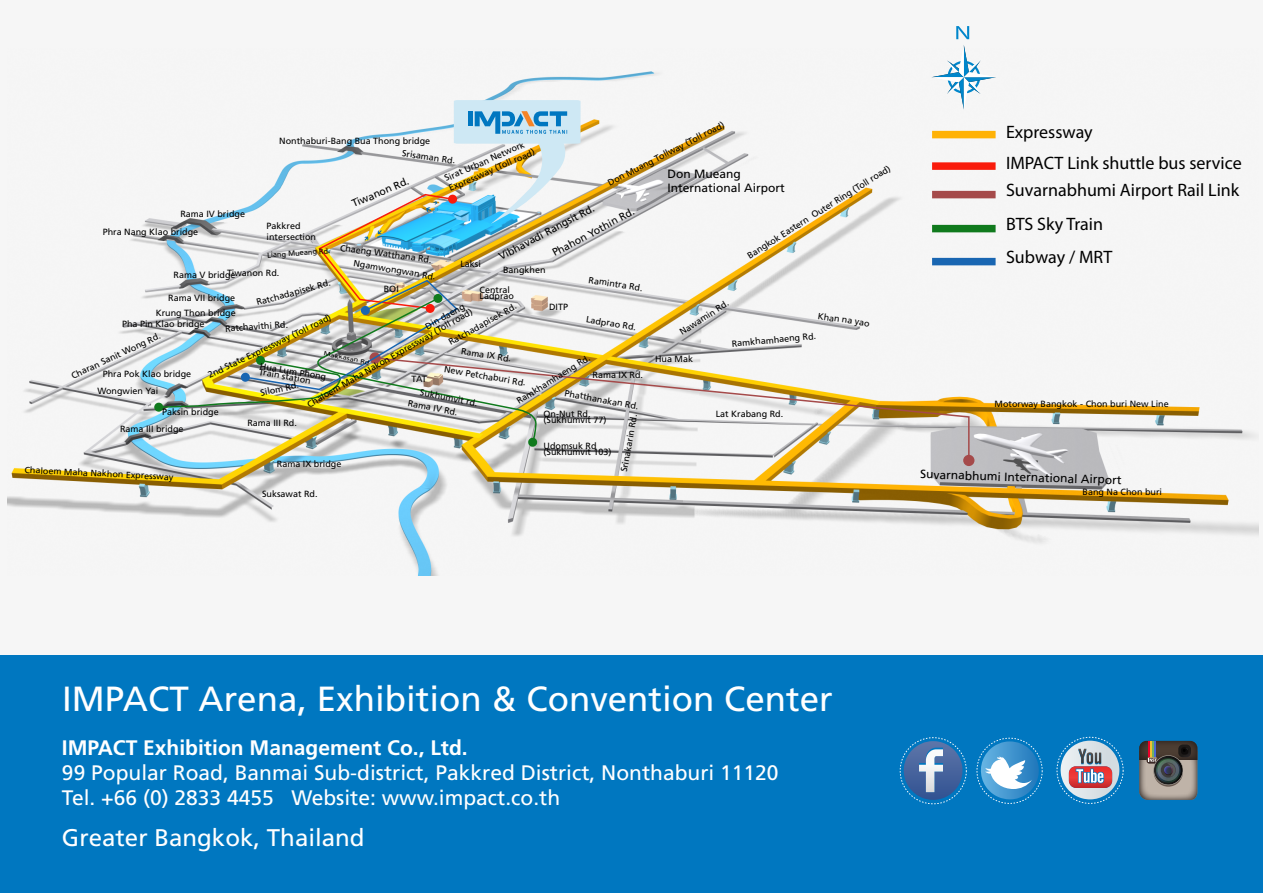
<style>
.page{position:relative;width:1263px;height:893px;background:#f6f6f6}
.page>*{position:absolute;margin:0;border:0;box-sizing:border-box;transform-origin:0 0}
.t1{font:34.95px "Frutiger LT Std";color:#fff}
.t2{font:24.15px "Frutiger LT Std";color:#fff}
.t3{font:21px/25.2px "Frutiger LT Std";color:#fff}
.t4{font:700 21px "Frutiger LT Std";color:#fff}
.t5{font:18px/33.5px "Myriad Pro";color:#000}
.t6{font:12px/14.4px "Frutiger LT Std";color:#000}
.t7{font:10.5px "Frutiger LT Std";color:#000}
.t8{font:9px/10.8px "Frutiger LT Std";color:#000}
.t9{font:7.35px "Frutiger LT Std";color:#000}
.t10{font:6px "Frutiger LT Std";color:#000;scale:1.24 1}
</style>
<div class="page">
<img style="left:7px;top:71px;width:1251px;height:504px">
<div style="left:0;top:655px;width:1263px;height:238px;background:#0077c0"></div>
<svg style="left:900px;top:737px;width:67px;height:67px"></svg>
<svg style="left:1056px;top:737px;width:67px;height:67px"></svg>
<svg style="left:976px;top:738px;width:67px;height:66px"></svg>
<svg style="left:1139px;top:741px;width:58px;height:59px;background:#756e68"></svg>
<svg style="left:373px;top:356px;width:597px;height:106px"></svg>
<div style="left:963px;top:455px;width:11px;height:11px;background:#a54a4a;border-radius:50%"></div>
<div style="left:154px;top:403px;width:9px;height:9px;background:#107a1d;border-radius:50%"></div>
<div style="left:932px;top:162px;width:63px;height:8px;background:#f91b0b"></div>
<div style="left:932px;top:191px;width:63px;height:7px;background:#a54a4a"></div>
<div style="left:932px;top:131px;width:63px;height:7px;background:#ffb206"></div>
<div style="left:932px;top:225px;width:63px;height:7px;background:#107a1d"></div>
<div style="left:932px;top:258px;width:63px;height:7px;background:#1966b2"></div>
<svg style="left:956px;top:26px;width:13px;height:13px"></svg>
<svg style="left:931px;top:45px;width:65px;height:64px"></svg>
<svg style="left:157px;top:100px;width:423px;height:347px"></svg>
<p class="t8" style="left:606px;top:178px;width:131px;rotate:-27deg">Don Muang Tollway (Toll road)</p>
<p class="t8" style="left:279px;top:135px;width:153px">Nonthaburi-Bang Bua Thong bridge</p>
<p class="t8" style="left:443px;top:174px;width:94px;rotate:-24deg">Sirat Urban Network<br>Expressway (Toll road)</p>
<p class="t8" style="left:403px;top:148px;width:55px;rotate:8deg">Srisaman Rd.</p>
<p class="t8" style="left:745px;top:251px;width:168px;rotate:-32deg">Bangkok Eastern Outer Ring (Toll road)</p>
<h3 class="t6" style="left:667px;top:167px;width:119px">Don Mueang<br>International Airport</h3>
<p class="t7" style="left:350px;top:198px;width:62px;rotate:-23deg">Tiwanon Rd.</p>
<p class="t7" style="left:496px;top:252px;width:108px;rotate:-28deg">Vibhavadi Rangsit Rd.</p>
<p class="t8" style="left:480px;top:284px;width:32px">Central</p>
<p class="t8" style="left:480px;top:290px;width:36px">Ladprao</p>
<p class="t7" style="left:550px;top:248px;width:93px;rotate:-28deg">Phahon Yothin Rd.</p>
<p class="t8" style="left:103px;top:205px;width:144px;line-height:18.1px;text-indent:78px">Rama IV bridge<br>Phra Nang Klao bridge</p>
<p class="t8" style="left:174px;top:269px;width:107px">Rama V bridgeTiwanon Rd.</p>
<p class="t8" style="left:156px;top:290px;width:82px;line-height:15.1px;text-align:right">Rama VII bridge<br>Krung Thon bridge</p>
<p class="t8" style="left:122px;top:318px;width:84px">Pha Pin Klao bridge</p>
<p class="t8" style="left:70px;top:371px;width:99px;rotate:-25deg">Charan Sanit Wong Rd.</p>
<p class="t8" style="left:97px;top:386px;width:63px">Wongwien Yai</p>
<p class="t8" style="left:162px;top:406px;width:58px">Paksin bridge</p>
<p class="t8" style="left:267px;top:220px;width:51px">Pakkred intersection</p>
<p class="t9" style="left:267px;top:251px;width:65px;rotate:-4deg">Liang Mueang Rd.</p>
<p class="t8" style="left:341px;top:242px;width:94px;rotate:8deg">Chaeng Watthana Rd.</p>
<p class="t8" style="left:354px;top:258px;width:84px;rotate:9deg">Ngamwongwan Rd.</p>
<p class="t8" style="left:460px;top:259px;width:22px">Laksi</p>
<p class="t8" style="left:503px;top:265px;width:44px">Bangkhen</p>
<p class="t8" style="left:590px;top:274px;width:56px;rotate:9deg">Ramintra Rd.</p>
<p class="t8" style="left:255px;top:297px;width:78px;rotate:-15deg">Ratchadapisek Rd.</p>
<p class="t8" style="left:384px;top:284px;width:17px">BOI</p>
<p class="t8" style="left:678px;top:328px;width:58px;rotate:-33deg">Nawamin Rd.</p>
<p class="t8" style="left:655px;top:353px;width:40px">Hua Mak</p>
<p class="t8" style="left:447px;top:338px;width:78px;rotate:-29deg">Ratchadapisek Rd.</p>
<p class="t8" style="left:549px;top:302px;width:21px">DITP</p>
<p class="t8" style="left:423px;top:322px;width:45px;rotate:-29deg">Din daeng</p>
<p class="t8" style="left:305px;top:400px;width:190px;rotate:-30deg">Chaloem Maha Nakon Expressway (Toll road)</p>
<p class="t8" style="left:818px;top:311px;width:54px;rotate:8deg">Khan na yao</p>
<p class="t8" style="left:206px;top:371px;width:137px;rotate:-26deg">2nd State Expressway (Toll road)</p>
<p class="t8" style="left:587px;top:313px;width:52px;rotate:10deg">Ladprao Rd.</p>
<p class="t8" style="left:225px;top:323px;width:65px;rotate:-4deg">Ratchavithi Rd.</p>
<p class="t8" style="left:731px;top:338px;width:86px;rotate:-5deg">Ramkhamhaeng Rd.</p>
<p class="t8" style="left:462px;top:346px;width:52px;rotate:9deg">Rama IX Rd.</p>
<p class="t10" style="left:324px;top:350px;width:41px;rotate:11deg">Makkasan Rd.</p>
<p class="t8" style="left:515px;top:397px;width:86px;rotate:-32deg">Ramkhamhaeng Rd.</p>
<p class="t8" style="left:261px;top:360px;width:69px;rotate:10deg">Hua Lum Phong</p>
<p class="t8" style="left:445px;top:364px;width:84px;rotate:9deg">New Petchaburi Rd.</p>
<p class="t8" style="left:260px;top:366px;width:54px;rotate:10deg">Train station</p>
<p class="t8" style="left:103px;top:369px;width:90px">Phra Pok Klao bridge</p>
<p class="t8" style="left:593px;top:369px;width:52px">Rama IX Rd.</p>
<p class="t8" style="left:619px;top:471px;width:60px;rotate:-80deg">Srinakarin Rd.</p>
<p class="t8" style="left:411px;top:373px;width:17px">TAT</p>
<p class="t8" style="left:259px;top:387px;width:41px;rotate:-12deg">Silom Rd.</p>
<p class="t8" style="left:421px;top:387px;width:60px;rotate:11deg">Sukhumvit rd.</p>
<p class="t8" style="left:566px;top:387px;width:77px;rotate:11deg">Phatthanakan Rd.</p>
<p class="t8" style="left:544px;top:440px;width:55px">Udomsuk Rd</p>
<p class="t8" style="left:544px;top:446px;width:70px">(Sukhumvit 103)</p>
<p class="t8" style="left:409px;top:398px;width:52px;rotate:11deg">Rama IV Rd.</p>
<p class="t8" style="left:544px;top:408px;width:48px">On-Nut Rd.</p>
<p class="t8" style="left:544px;top:414px;width:65px">(Sukhumvit 77)</p>
<p class="t8" style="left:716px;top:409px;width:69px">Lat Krabang Rd.</p>
<p class="t8" style="left:247px;top:418px;width:51px">Rama III Rd.</p>
<p class="t8" style="left:120px;top:424px;width:65px">Rama III bridge</p>
<p class="t8" style="left:25px;top:464px;width:151px;rotate:3deg">Chaloem Maha Nakhon Expressway</p>
<p class="t8" style="left:277px;top:458px;width:66px">Rama IX bridge</p>
<p class="t8" style="left:262px;top:489px;width:57px">Suksawat Rd.</p>
<h3 class="t5" style="left:1006px;top:115px;width:88px">Expressway</h3>
<h3 class="t5" style="left:1006px;top:146px;width:237px">IMPACT Link shuttle bus service</h3>
<h3 class="t5" style="left:1006px;top:173px;width:235px">Suvarnabhumi Airport Rail Link<br>BTS Sky Train<br>Subway / MRT</h3>
<p class="t8" style="left:995px;top:399px;width:176px">Motorway Bangkok - Chon buri New Line</p>
<h3 class="t6" style="left:920px;top:466px;width:203px;rotate:2deg">Suvarnabhumi International Airport</h3>
<p class="t8" style="left:1082px;top:487px;width:81px">Bang Na Chon buri</p>
<h1 class="t1" style="left:62px;top:678px;width:772px">IMPACT Arena, Exhibition &amp; Convention Center</h1>
<h3 class="t4" style="left:62px;top:735px;width:407px">IMPACT Exhibition Management Co., Ltd.</h3>
<h3 class="t3" style="left:62px;top:760px;width:718px">99 Popular Road, Banmai Sub-district, Pakkred District, Nonthaburi 11120<br>Tel. +66 (0) 2833 4455 Website: www.impact.co.th</h3>
<h2 class="t2" style="left:62px;top:823px;width:304px">Greater Bangkok, Thailand</h2>
</div>
